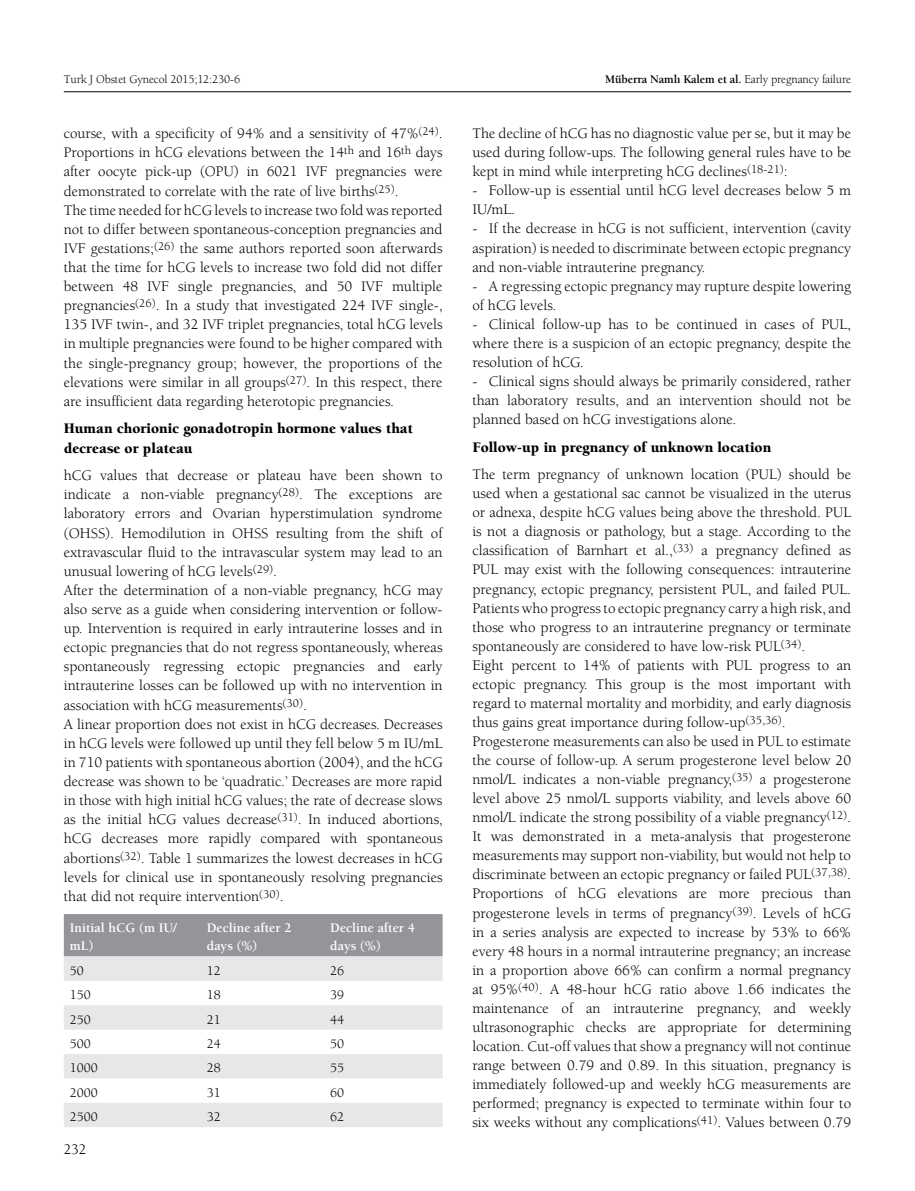
<style>
.page{position:relative;width:915px;height:1191px;background:#fff}
.page>*{position:absolute;margin:0;border:0;box-sizing:border-box;transform-origin:0 0}
.t1{font:15px/19px "Berkeley Book Tr";color:#000}
.t2{font:15px/19px "Berkeley Black Tr";color:#000}
.t3{font:700 13.5px/18px "Berkeley";color:#fff}
.t4{font:13.5px "Berkeley Book Tr";color:#000}
.t5{font:12px "Berkeley Bold Tr";letter-spacing:-.01em;color:#000}
.t6{font:12px "Berkeley Book Tr";letter-spacing:-.01em;color:#000}
.s1{font-family:"Berkeley Book Tr"}
</style>
<div class="page">
<hr style="left:64px;top:91px;width:786px;height:1px;background:#000">
<div style="left:64px;top:914px;width:378px;height:42px;background:#939598"></div>
<svg style="left:64px;top:956px;width:378px;height:171px;fill:#e6e7e8"></svg>
<p class="t6" style="left:64px;top:72px;width:178px">Turk J Obstet Gynecol 2015;12:230-6</p>
<p class="t5" style="left:605px;top:72px;width:247px">Müberra Namlı Kalem et al. <span class="s1">Early pregnancy failure</span></p>
<p class="t1" style="left:64px;top:124px;width:380px">course, with a specificity of 94% and a sensitivity of 47%<sup>(24)</sup>.<br>Proportions in hCG elevations between the 14<sup>th</sup> and 16<sup>th</sup> days after oocyte pick-up (OPU) in 6021 IVF pregnancies were demonstrated to correlate with the rate of live births<sup>(25)</sup>.<br>The time needed for hCG levels to increase two fold was reported not to differ between spontaneous-conception pregnancies and IVF gestations;<sup>(26)</sup> the same authors reported soon afterwards that the time for hCG levels to increase two fold did not differ between 48 IVF single pregnancies, and 50 IVF multiple pregnancies<sup>(26)</sup>. In a study that investigated 224 IVF single-, 135 IVF twin-, and 32 IVF triplet pregnancies, total hCG levels in multiple pregnancies were found to be higher compared with the single-pregnancy group; however, the proportions of the elevations were similar in all groups<sup>(27)</sup>. In this respect, there are insufficient data regarding heterotopic pregnancies.</p>
<p class="t2" style="left:64px;top:419px;width:350px">Human chorionic gonadotropin hormone values that decrease or plateau</p>
<p class="t1" style="left:64px;top:466px;width:380px">hCG values that decrease or plateau have been shown to indicate a non-viable pregnancy<sup>(28)</sup>. The exceptions are laboratory errors and Ovarian hyperstimulation syndrome (OHSS). Hemodilution in OHSS resulting from the shift of extravascular fluid to the intravascular system may lead to an unusual lowering of hCG levels<sup>(29)</sup>.<br>After the determination of a non-viable pregnancy, hCG may also serve as a guide when considering intervention or follow&shy;up. Intervention is required in early intrauterine losses and in ectopic pregnancies that do not regress spontaneously, whereas spontaneously regressing ectopic pregnancies and early intrauterine losses can be followed up with no intervention in association with hCG measurements<sup>(30)</sup>.<br>A linear proportion does not exist in hCG decreases. Decreases in hCG levels were followed up until they fell below 5 m IU/mL in 710 patients with spontaneous abortion (2004), and the hCG decrease was shown to be ‘quadratic.’ Decreases are more rapid in those with high initial hCG values; the rate of decrease slows as the initial hCG values decrease<sup>(31)</sup>. In induced abortions, hCG decreases more rapidly compared with spontaneous abortions<sup>(32)</sup>. Table 1 summarizes the lowest decreases in hCG levels for clinical use in spontaneously resolving pregnancies that did not require intervention<sup>(30)</sup>.</p>
<p class="t3" style="left:70px;top:919px;width:109px">Initial hCG (m IU/ mL)</p>
<p class="t3" style="left:207px;top:919px;width:86px">Decline after 2 days (%)</p>
<p class="t3" style="left:330px;top:919px;width:86px">Decline after 4 days (%)</p>
<p class="t4" style="left:70px;top:962px;width:16px">50</p>
<p class="t4" style="left:207px;top:962px;width:16px">12</p>
<p class="t4" style="left:330px;top:962px;width:16px">26</p>
<p class="t4" style="left:70px;top:986px;width:23px">150</p>
<p class="t4" style="left:207px;top:986px;width:16px">18</p>
<p class="t4" style="left:330px;top:986px;width:16px">39</p>
<p class="t4" style="left:70px;top:1011px;width:23px">250</p>
<p class="t4" style="left:207px;top:1011px;width:16px">21</p>
<p class="t4" style="left:330px;top:1011px;width:16px">44</p>
<p class="t4" style="left:70px;top:1035px;width:23px">500</p>
<p class="t4" style="left:207px;top:1035px;width:16px">24</p>
<p class="t4" style="left:330px;top:1035px;width:16px">50</p>
<p class="t4" style="left:70px;top:1060px;width:30px">1000</p>
<p class="t4" style="left:207px;top:1060px;width:16px">28</p>
<p class="t4" style="left:330px;top:1060px;width:16px">55</p>
<p class="t4" style="left:70px;top:1084px;width:30px">2000</p>
<p class="t4" style="left:207px;top:1084px;width:16px">31</p>
<p class="t4" style="left:330px;top:1084px;width:16px">60</p>
<p class="t4" style="left:70px;top:1108px;width:30px">2500</p>
<p class="t4" style="left:207px;top:1108px;width:16px">32</p>
<p class="t4" style="left:330px;top:1108px;width:16px">62</p>
<p class="t1" style="left:64px;top:1139px;width:24px">232</p>
<p class="t1" style="left:472px;top:124px;width:380px;text-align:justify">The decline of hCG has no diagnostic value per se, but it may be used during follow-ups. The following general rules have to be kept in mind while interpreting hCG declines<sup>(18-21)</sup>:</p>
<p class="t1" style="left:472px;top:181px;width:380px">- Follow-up is essential until hCG level decreases below 5 m<br>IU/mL.</p>
<p class="t1" style="left:472px;top:219px;width:380px;text-align:justify">- If the decrease in hCG is not sufficient, intervention (cavity aspiration) is needed to discriminate between ectopic pregnancy and non-viable intrauterine pregnancy.</p>
<p class="t1" style="left:472px;top:276px;width:380px">- A regressing ectopic pregnancy may rupture despite lowering of hCG levels.</p>
<p class="t1" style="left:472px;top:314px;width:380px;text-align:justify">- Clinical follow-up has to be continued in cases of PUL, where there is a suspicion of an ectopic pregnancy, despite the resolution of hCG.</p>
<p class="t1" style="left:472px;top:371px;width:380px;text-align:justify">- Clinical signs should always be primarily considered, rather than laboratory results, and an intervention should not be planned based on hCG investigations alone.</p>
<p class="t2" style="left:472px;top:437px;width:300px">Follow-up in pregnancy of unknown location</p>
<p class="t1" style="left:472px;top:464px;width:380px">The term pregnancy of unknown location (PUL) should be used when a gestational sac cannot be visualized in the uterus or adnexa, despite hCG values being above the threshold. PUL is not a diagnosis or pathology, but a stage. According to the classification of Barnhart et al.,<sup>(33)</sup> a pregnancy defined as PUL may exist with the following consequences: intrauterine pregnancy, ectopic pregnancy, persistent PUL, and failed PUL.<br>Patients who progress to ectopic pregnancy carry a high risk, and those who progress to an intrauterine pregnancy or terminate spontaneously are considered to have low-risk PUL<sup>(34)</sup>.<br>Eight percent to 14% of patients with PUL progress to an ectopic pregnancy. This group is the most important with regard to maternal mortality and morbidity, and early diagnosis thus gains great importance during follow-up<sup>(35,36)</sup>.<br>Progesterone measurements can also be used in PUL to estimate the course of follow-up. A serum progesterone level below 20 nmol/L indicates a non-viable pregnancy,<sup>(35)</sup> a progesterone level above 25 nmol/L supports viability, and levels above 60 nmol/L indicate the strong possibility of a viable pregnancy<sup>(12)</sup>.<br>It was demonstrated in a meta-analysis that progesterone measurements may support non-viability, but would not help to discriminate between an ectopic pregnancy or failed PUL<sup>(37,38)</sup>.<br>Proportions of hCG elevations are more precious than progesterone levels in terms of pregnancy<sup>(39)</sup>. Levels of hCG in a series analysis are expected to increase by 53% to 66% every 48 hours in a normal intrauterine pregnancy; an increase in a proportion above 66% can confirm a normal pregnancy at 95%<sup>(40)</sup>. A 48-hour hCG ratio above 1.66 indicates the maintenance of an intrauterine pregnancy, and weekly ultrasonographic checks are appropriate for determining location. Cut-off values that show a pregnancy will not continue range between 0.79 and 0.89. In this situation, pregnancy is immediately followed-up and weekly hCG measurements are performed; pregnancy is expected to terminate within four to six weeks without any complications<sup>(41)</sup>. Values between 0.79</p>
</div>
